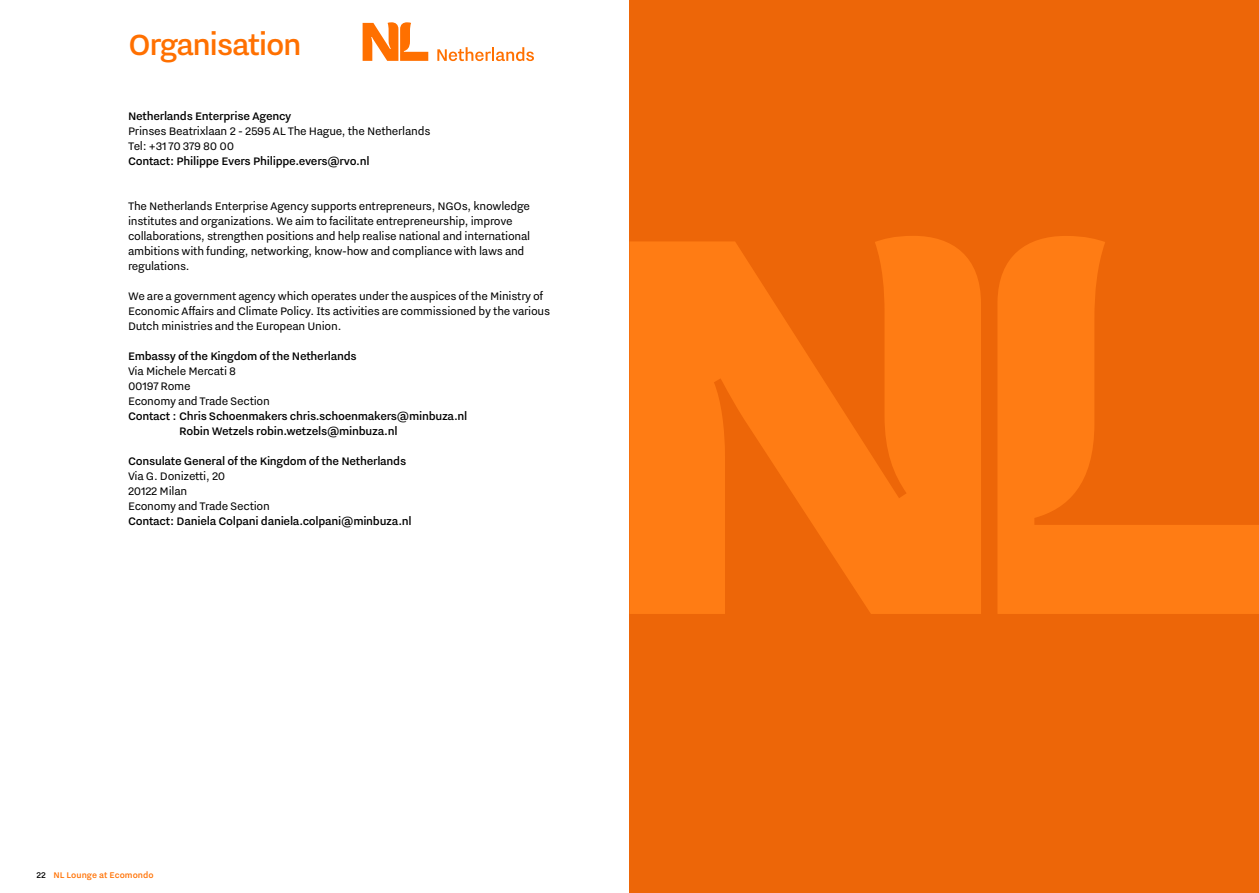
<style>
.page{position:relative;width:1259px;height:893px;background:#fff}
.page>*{position:absolute;margin:0;border:0;box-sizing:border-box;transform-origin:0 0}
.t1{font:500 36px "Nitti Grotesk";letter-spacing:-.04em;color:#ff7000}
.t2{font:13.5px "Nitti Grotesk";letter-spacing:-.02em;color:#000}
.t3{font:500 13.5px "Nitti Grotesk";letter-spacing:-.02em;color:#000}
.t4{font:500 10.2px "Nitti Grotesk";color:#ff7000}
.s1{color:#000}
</style>
<div class="page">
<svg style="left:362px;top:22px;width:66px;height:39px"></svg>
<svg style="left:437px;top:47px;width:97px;height:14px"></svg>
<div style="left:629px;top:0;width:630px;height:893px;background:#ed6608"></div>
<svg style="left:997px;top:236px;width:262px;height:378px"></svg>
<svg style="left:629px;top:236px;width:352px;height:378px;fill:#ff7c14"></svg>
<p class="t1" style="left:128px;top:25px;width:175px">Organisation</p>
<p class="t3" style="left:128px;top:109px;width:165px">Netherlands Enterprise Agency</p>
<p class="t2" style="left:128px;top:124px;width:304px">Prinses Beatrixlaan 2 - 2595 AL The Hague, the Netherlands</p>
<p class="t2" style="left:128px;top:139px;width:108px">Tel: +31 70 379 80 00</p>
<p class="t3" style="left:128px;top:154px;width:243px">Contact: Philippe Evers Philippe.evers@rvo.nl</p>
<p class="t2" style="left:128px;top:199px;width:403px">The Netherlands Enterprise Agency supports entrepreneurs, NGOs, knowledge</p>
<p class="t2" style="left:128px;top:214px;width:386px">institutes and organizations. We aim to facilitate entrepreneurship, improve</p>
<p class="t2" style="left:128px;top:229px;width:404px">collaborations, strengthen positions and help realise national and international</p>
<p class="t2" style="left:128px;top:244px;width:398px">ambitions with funding, networking, know-how and compliance with laws and</p>
<p class="t2" style="left:128px;top:259px;width:63px">regulations.</p>
<p class="t2" style="left:128px;top:289px;width:417px">We are a government agency which operates under the auspices of the Ministry of</p>
<p class="t2" style="left:128px;top:304px;width:424px">Economic Affairs and Climate Policy. Its activities are commissioned by the various</p>
<p class="t2" style="left:128px;top:319px;width:215px">Dutch ministries and the European Union.</p>
<p class="t3" style="left:128px;top:349px;width:230px">Embassy of the Kingdom of the Netherlands</p>
<p class="t2" style="left:128px;top:364px;width:110px">Via Michele Mercati 8</p>
<p class="t2" style="left:128px;top:379px;width:64px">00197 Rome</p>
<p class="t2" style="left:128px;top:394px;width:143px">Economy and Trade Section</p>
<p class="t3" style="left:128px;top:409px;width:341px">Contact : Chris Schoenmakers chris.schoenmakers@minbuza.nl</p>
<p class="t3" style="left:179px;top:424px;width:220px">Robin Wetzels robin.wetzels@minbuza.nl</p>
<p class="t3" style="left:128px;top:454px;width:280px">Consulate General of the Kingdom of the Netherlands</p>
<p class="t2" style="left:128px;top:469px;width:99px">Via G. Donizetti, 20</p>
<p class="t2" style="left:128px;top:484px;width:61px">20122 Milan</p>
<p class="t2" style="left:128px;top:499px;width:143px">Economy and Trade Section</p>
<p class="t3" style="left:128px;top:514px;width:285px">Contact: Daniela Colpani daniela.colpani@minbuza.nl</p>
<p class="t4" style="left:37px;top:870px;width:119px"><span class="s1">22</span> NL Lounge at Ecomondo</p>
</div>
